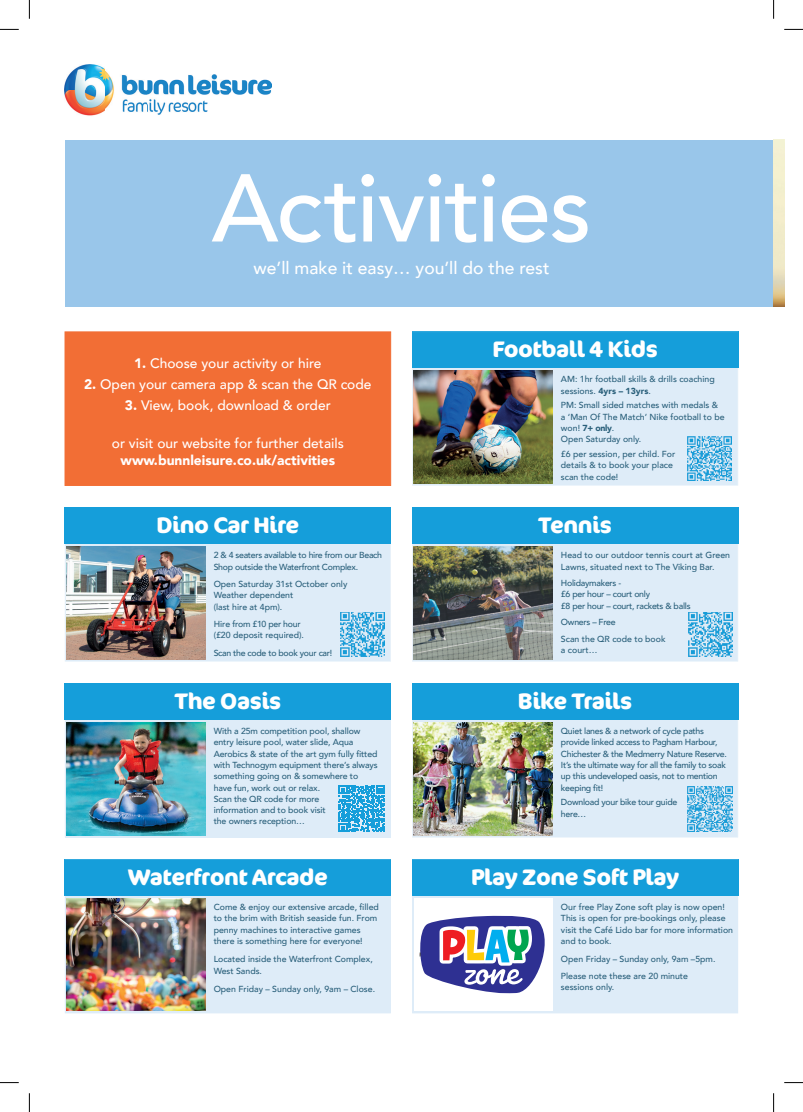
<style>
.page{position:relative;width:803px;height:1112px;background:#fff}
.page>*{position:absolute;margin:0;border:0;box-sizing:border-box;transform-origin:0 0}
.t1{font:500 95px "Avenir";letter-spacing:-.02em;color:#fff}
.t2{font:700 22.5px "Cocon OT";letter-spacing:-.02em;color:#fff}
.t3{font:500 17.5px "Avenir";color:#fff}
.t4{font:500 13.75px "Avenir";color:#fff}
.t5{font:900 13.75px "Avenir";color:#fff}
.t6{font:500 8.75px/11.2px "Avenir";color:#295f7a}
.t7{font:500 8.75px/11.2px "Avenir";letter-spacing:-.03em;color:#295f7a}
.s1{font-weight:900}
</style>
<div class="page">
<div style="left:412px;top:368px;width:326px;height:117px;background:#deecf8"></div>
<div style="left:412px;top:331px;width:326px;height:37px;background:#159eda"></div>
<img style="left:414px;top:370px;width:138px;height:113px">
<div style="left:65px;top:331px;width:326px;height:154px;background:#f26e35;border:1px solid #f26e35"></div>
<div style="left:412px;top:544px;width:326px;height:117px;background:#deecf8"></div>
<div style="left:412px;top:507px;width:326px;height:37px;background:#159eda"></div>
<img style="left:414px;top:546px;width:138px;height:113px">
<div style="left:65px;top:544px;width:326px;height:117px;background:#deecf8"></div>
<div style="left:65px;top:507px;width:326px;height:37px;background:#159eda"></div>
<img style="left:67px;top:546px;width:138px;height:113px">
<div style="left:412px;top:719px;width:326px;height:118px;background:#deecf8"></div>
<div style="left:412px;top:683px;width:326px;height:36px;background:#159eda"></div>
<img style="left:414px;top:722px;width:138px;height:112px">
<div style="left:65px;top:719px;width:326px;height:118px;background:#deecf8"></div>
<div style="left:65px;top:683px;width:326px;height:36px;background:#159eda"></div>
<img style="left:67px;top:722px;width:138px;height:112px">
<div style="left:412px;top:895px;width:326px;height:118px;background:#deecf8"></div>
<div style="left:412px;top:859px;width:326px;height:36px;background:#159eda"></div>
<div style="left:414px;top:897px;width:138px;height:113px;background:#fff"></div>
<div style="left:65px;top:895px;width:326px;height:118px;background:#deecf8"></div>
<div style="left:65px;top:859px;width:326px;height:36px;background:#159eda"></div>
<img style="left:67px;top:897px;width:138px;height:113px">
<img style="left:65px;top:65px;width:206px;height:51px">
<div style="left:65px;top:140px;width:708px;height:166px;background:#99c6ea"></div>
<img style="left:687px;top:436px;width:45px;height:44px">
<img style="left:340px;top:612px;width:44px;height:44px">
<img style="left:688px;top:612px;width:44px;height:44px">
<img style="left:688px;top:786px;width:45px;height:45px">
<svg style="left:420px;top:915px;width:125px;height:78px"></svg>
<svg style="left:338px;top:785px;width:47px;height:46px;background:#46b1e1"></svg>
<img style="left:773px;top:140px;width:11px;height:166px">
<svg style="left:0;top:29px;width:19px;height:1px"></svg>
<svg style="left:784px;top:29px;width:19px;height:1px"></svg>
<svg style="left:0;top:1082px;width:19px;height:1px"></svg>
<svg style="left:784px;top:1082px;width:19px;height:1px"></svg>
<svg style="left:29px;top:0;width:1px;height:19px"></svg>
<svg style="left:29px;top:1093px;width:1px;height:18px"></svg>
<svg style="left:773px;top:0;width:1px;height:19px"></svg>
<svg style="left:773px;top:1093px;width:1px;height:18px"></svg>
<h1 class="t1" style="left:212px;top:126px;width:381px">Activities</h1>
<h3 class="t3" style="left:253px;top:252px;width:297px">we’ll make it easy… you’ll do the rest</h3>
<h3 class="t4" style="left:134px;top:351px;width:189px"><span class="s1">1.</span> Choose your activity or hire</h3>
<h3 class="t4" style="left:84px;top:372px;width:289px"><span class="s1">2.</span> Open your camera app &amp; scan the QR code</h3>
<h3 class="t4" style="left:125px;top:393px;width:207px"><span class="s1">3.</span> View, book, download &amp; order</h3>
<h3 class="t4" style="left:112px;top:431px;width:233px">or visit our website for further details</h3>
<h3 class="t5" style="left:121px;top:448px;width:216px">www.bunnleisure.co.uk/activities</h3>
<h2 class="t2" style="left:156px;top:511px;width:144px">Dino Car Hire</h2>
<p class="t7" style="left:214px;top:549px;width:170px">2 &amp; 4 seaters available to hire from our Beach<br>Shop outside the Waterfront Complex.</p>
<p class="t6" style="left:214px;top:577px;width:135px">Open Saturday 31st October only<br>Weather dependent<br>(last hire at 4pm).</p>
<p class="t6" style="left:214px;top:617px;width:92px">Hire from £10 per hour (£20 deposit required).</p>
<p class="t7" style="left:214px;top:646px;width:120px">Scan the code to book your car!</p>
<h2 class="t2" style="left:174px;top:687px;width:108px">The Oasis</h2>
<p class="t6" style="left:214px;top:725px;width:166px">With a 25m competition pool, shallow entry leisure pool, water slide, Aqua<br>Aerobics &amp; state of the art gym fully fitted with Technogym equipment there’s always something going on &amp; somewhere to have fun, work out or relax.<br>Scan the QR code for more<br>information and to book visit<br>the owners reception…</p>
<h2 class="t2" style="left:128px;top:863px;width:201px">Waterfront Arcade</h2>
<p class="t6" style="left:214px;top:900px;width:167px">Come &amp; enjoy our extensive arcade, filled to the brim with British seaside fun. From penny machines to interactive games there is something here for everyone!</p>
<p class="t6" style="left:214px;top:952px;width:161px">Located inside the Waterfront Complex,<br>West Sands.</p>
<p class="t6" style="left:214px;top:982px;width:163px">Open Friday – Sunday only, 9am – Close.</p>
<h2 class="t2" style="left:492px;top:335px;width:167px">Football 4 Kids</h2>
<p class="t6" style="left:561px;top:373px;width:155px">AM: 1hr football skills &amp; drills coaching sessions. <span class="s1">4yrs – 13yrs</span>.</p>
<p class="t6" style="left:561px;top:399px;width:165px">PM: Small sided matches with medals &amp; a ‘Man Of The Match’ Nike football to be won! <span class="s1">7+ only</span>.<br>Open Saturday only.</p>
<p class="t6" style="left:561px;top:448px;width:116px">£6 per session, per child. For details &amp; to book your place scan the code!</p>
<h2 class="t2" style="left:538px;top:511px;width:75px">Tennis</h2>
<p class="t6" style="left:561px;top:549px;width:171px">Head to our outdoor tennis court at Green<br>Lawns, situated next to The Viking Bar.</p>
<p class="t7" style="left:561px;top:577px;width:131px">Holidaymakers -<br>£6 per hour – court only<br>£8 per hour – court, rackets &amp; balls</p>
<p class="t6" style="left:561px;top:613px;width:106px;line-height:16.6px">Owners – Free<br>Scan the QR code to book</p>
<p class="t6" style="left:561px;top:643px;width:38px">a court…</p>
<h2 class="t2" style="left:518px;top:687px;width:116px">Bike Trails</h2>
<p class="t7" style="left:561px;top:725px;width:167px">Quiet lanes &amp; a network of cycle paths provide linked access to Pagham Harbour, Chichester &amp; the Medmerry Nature Reserve.<br>It’s the ultimate way for all the family to soak up this undeveloped oasis, not to mention keeping fit!</p>
<p class="t7" style="left:561px;top:796px;width:118px">Download your bike tour guide here…</p>
<h2 class="t2" style="left:471px;top:863px;width:210px">Play Zone Soft Play</h2>
<p class="t6" style="left:561px;top:900px;width:174px">Our free Play Zone soft play is now open!<br>This is open for pre-bookings only, please visit the Café Lido bar for more information and to book.</p>
<p class="t6" style="left:561px;top:950px;width:156px;line-height:16.6px">Open Friday – Sunday only, 9am –5pm.<br>Please note these are 20 minute</p>
<p class="t6" style="left:561px;top:980px;width:55px">sessions only.</p>
</div>
